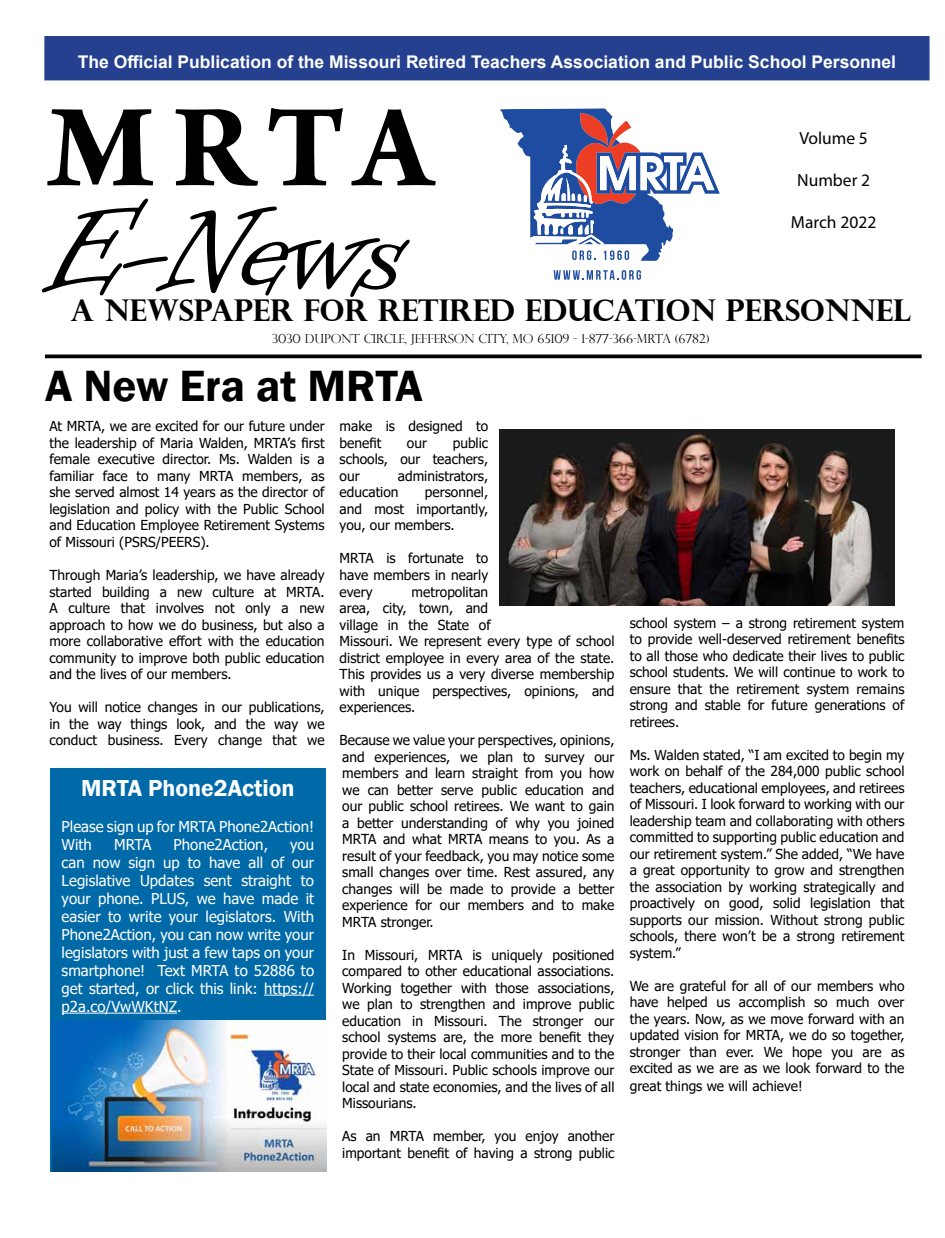
<style>
.page{position:relative;width:945px;height:1238px;background:#fff}
.page>*{position:absolute;margin:0;border:0;box-sizing:border-box;transform-origin:0 0}
.t1{font:137.5px "Informal Roman";color:#000}
.t2{font:700 125px "Arno Pro";color:#000}
.t3{font:600 45px "Franklin Gothic";color:#000}
.t4{font:700 30px "Perpetua Titling";letter-spacing:-.01em;color:#000}
.t5{font:600 23.75px "Franklin Gothic";color:#fff}
.t6{font:700 17.5px "Arial";color:#fff}
.t7{font:17.5px "Myriad Pro";color:#000}
.t8{font:15px/18px "Tahoma";color:#fff}
.t9{font:13.75px/16.5px "Tahoma";color:#000;text-align:justify}
.t10{font:300 12.5px "Perpetua Titling";letter-spacing:-.01em;color:#000}
</style>
<div class="page">
<div style="left:45px;top:37px;width:884px;height:43px;background:#25408f"></div>
<div style="left:44px;top:36px;width:886px;height:44px;border:1px solid #25408f"></div>
<svg style="left:45px;top:354px;width:877px;height:4px;background:#202020"></svg>
<svg style="left:500px;top:108px;width:220px;height:153px"></svg>
<svg style="left:554px;top:270px;width:87px;height:10px"></svg>
<div style="left:50px;top:768px;width:275px;height:403px;background:#006aa8"></div>
<hr style="left:264px;top:994px;width:50px;height:1px;background:#fff">
<hr style="left:62px;top:1012px;width:115px;height:1px;background:#fff">
<img style="left:52px;top:1020px;width:275px;height:151px">
<img style="left:500px;top:429px;width:395px;height:176px">
<p class="t6" style="left:78px;top:49px;width:820px">The Official Publication of the Missouri Retired Teachers Association and Public School Personnel</p>
<h2 class="t2" style="left:49px;top:75px;width:385px">MRTA</h2>
<h1 class="t1" style="left:49px;top:176px;width:359px">E-News</h1>
<h3 class="t4" style="left:71px;top:292px;width:842px">A NEWSPAPER FOR RETIRED EDUCATION PERSONNEL</h3>
<p class="t10" style="left:272px;top:331px;width:439px">3030 DUPONT CIRCLE, JEFFERSON CITY, MO 65109 - 1-877-366-MRTA (6782)</p>
<p class="t7" style="left:799px;top:127px;width:70px">Volume 5</p>
<p class="t7" style="left:797px;top:169px;width:74px">Number 2</p>
<p class="t7" style="left:791px;top:211px;width:87px">March 2022</p>
<h3 class="t3" style="left:45px;top:358px;width:379px">A New Era at MRTA</h3>
<p class="t9" style="left:49px;top:419px;width:277px">At MRTA, we are excited for our future under the leadership of Maria Walden, MRTA’s first female executive director. Ms. Walden is a familiar face to many MRTA members, as she served almost 14 years as the director of legislation and policy with the Public School and Education Employee Retirement Systems of Missouri (PSRS/PEERS).</p>
<p class="t9" style="left:49px;top:567px;width:277px">Through Maria’s leadership, we have already started building a new culture at MRTA.<br>A culture that involves not only a new approach to how we do business, but also a more collaborative effort with the education community to improve both public education and the lives of our members.</p>
<p class="t9" style="left:49px;top:699px;width:277px">You will notice changes in our publications, in the way things look, and the way we conduct business. Every change that we</p>
<p class="t9" style="left:340px;top:419px;width:150px">make is designed to benefit</p>
<p class="t9" style="left:340px;top:435px;width:150px;text-indent:113px">public schools, our teachers, our</p>
<p class="t9" style="left:407px;top:435px;width:22px">our</p>
<p class="t9" style="left:340px;top:468px;width:150px;text-indent:58px">administrators, education</p>
<p class="t9" style="left:340px;top:485px;width:150px;text-indent:85px">personnel, and most importantly, you, our members.</p>
<p class="t9" style="left:340px;top:551px;width:150px">MRTA is fortunate to have members in nearly every</p>
<p class="t9" style="left:340px;top:584px;width:276px;text-align:left;text-indent:72px">metropolitan<br>area, city, town, and<br>village in the State of<br>Missouri. We represent every type of school district employee in every area of the state.<br>This provides us a very diverse membership with unique perspectives, opinions, and experiences.</p>
<p class="t9" style="left:340px;top:732px;width:276px">Because we value your perspectives, opinions, and experiences, we plan to survey our members and learn straight from you how we can better serve public education and our public school retirees. We want to gain a better understanding of why you joined MRTA and what MRTA means to you. As a result of your feedback, you may notice some small changes over time. Rest assured, any changes will be made to provide a better experience for our members and to make MRTA stronger.</p>
<p class="t9" style="left:342px;top:947px;width:274px">In Missouri, MRTA is uniquely positioned compared to other educational associations.<br>Working together with those associations, we plan to strengthen and improve public education in Missouri. The stronger our school systems are, the more benefit they provide to their local communities and to the State of Missouri. Public schools improve our local and state economies, and the lives of all Missourians.</p>
<p class="t9" style="left:342px;top:1128px;width:274px">As an MRTA member, you enjoy another important benefit of having a strong public</p>
<h3 class="t5" style="left:81px;top:773px;width:215px">MRTA Phone2Action</h3>
<p class="t8" style="left:62px;top:818px;width:254px">Please sign up for MRTA Phone2Action!<br>With</p>
<p class="t8" style="left:114px;top:836px;width:39px">MRTA</p>
<p class="t8" style="left:174px;top:836px;width:96px">Phone2Action,</p>
<p class="t8" style="left:62px;top:836px;width:254px;text-align:justify;text-indent:229px">you can now sign up to have all of our Legislative Updates sent straight to your phone. PLUS, we have made it easier to write your legislators. With Phone2Action, you can now write your legislators with just a few taps on your smartphone! Text MRTA to 52886 to get started, or click this link: https:// p2a.co/VwWKtNZ.</p>
<p class="t9" style="left:630px;top:615px;width:276px">school system – a strong retirement system to provide well-deserved retirement benefits to all those who dedicate their lives to public school students. We will continue to work to ensure that the retirement system remains strong and stable for future generations of retirees.</p>
<p class="t9" style="left:630px;top:747px;width:276px">Ms. Walden stated, “I am excited to begin my work on behalf of the 284,000 public school teachers, educational employees, and retirees of Missouri. I look forward to working with our leadership team and collaborating with others committed to supporting public education and our retirement system.” She added, “We have a great opportunity to grow and strengthen the association by working strategically and proactively on good, solid legislation that supports our mission. Without strong public schools, there won’t be a strong retirement system.”</p>
<p class="t9" style="left:630px;top:978px;width:276px">We are grateful for all of our members who have helped us accomplish so much over the years. Now, as we move forward with an updated vision for MRTA, we do so together, stronger than ever. We hope you are as excited as we are as we look forward to the</p>
<p class="t9" style="left:630px;top:1079px;width:174px">great things we will achieve!</p>
</div>
